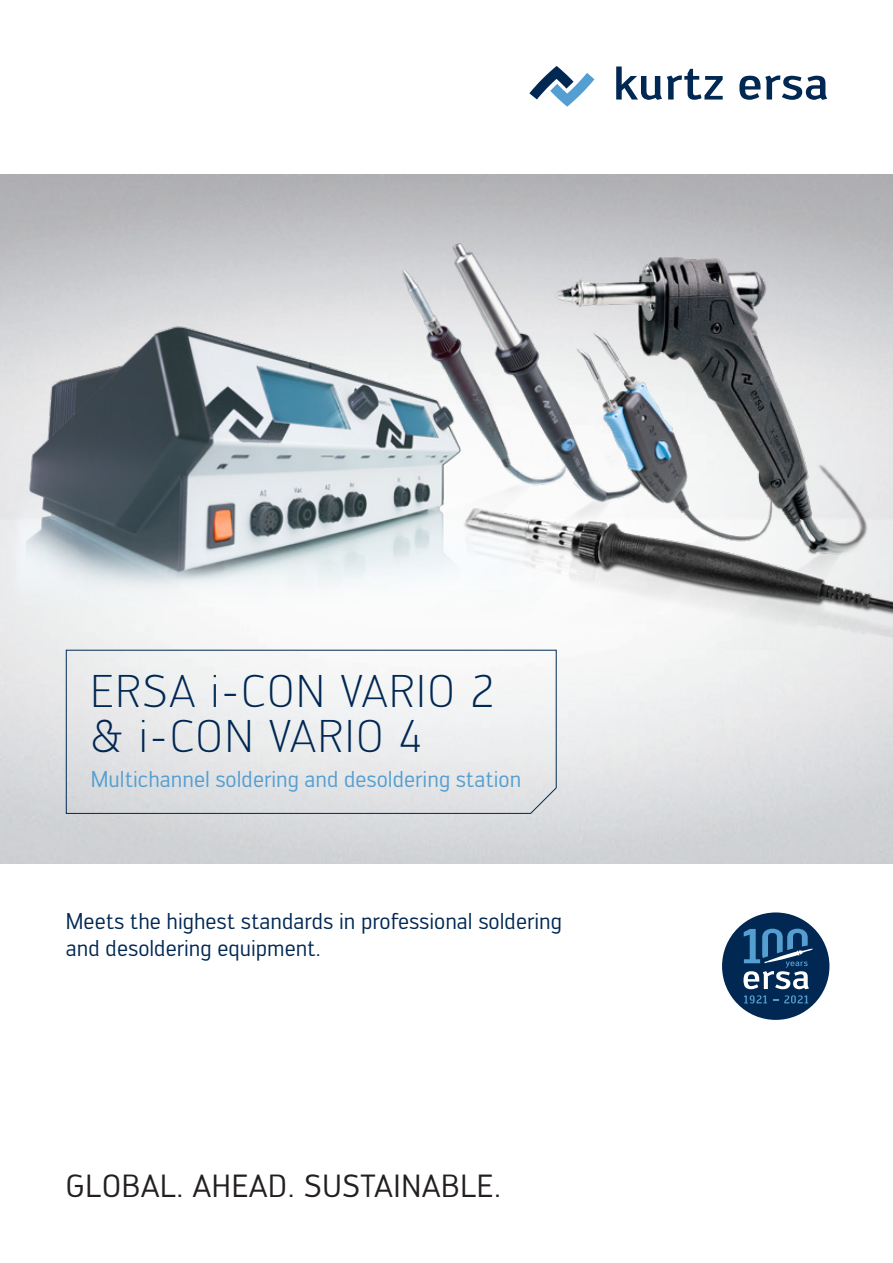
<style>
.page{position:relative;width:893px;height:1263px;background:#fff}
.page>*{position:absolute;margin:0;border:0;box-sizing:border-box;transform-origin:0 0}
.t1{font:300 45px/45px "Engel";letter-spacing:.05em;color:#002853}
.t2{font:31.5px "Engel";letter-spacing:.025em;color:#231f20}
.t3{font:22.5px/27px "Engel";color:#002853}
.t4{font:22.5px "Engel";color:#549ed1}
</style>
<div class="page">
<img style="left:0;top:231px;width:893px;height:418px">
<svg style="left:616px;top:67px;width:107px;height:33px"></svg>
<svg style="left:739px;top:75px;width:88px;height:25px"></svg>
<svg style="left:529px;top:66px;width:65px;height:41px"></svg>
<div style="left:722px;top:912px;width:107px;height:108px;background:#002853;border-radius:50%"></div>
<svg style="left:744px;top:995px;width:23px;height:8px"></svg>
<svg style="left:784px;top:995px;width:24px;height:8px"></svg>
<svg style="left:743px;top:929px;width:70px;height:60px"></svg>
<svg style="left:66px;top:649px;width:491px;height:165px"></svg>
<h1 class="t1" style="left:91px;top:669px;width:404px">ERSA i-CON VARIO 2 &amp; i-CON VARIO 4</h1>
<p class="t4" style="left:91px;top:766px;width:432px">Multichannel soldering and desoldering station</p>
<p class="t3" style="left:66px;top:907px;width:498px">Meets the highest standards in professional soldering and desoldering equipment.</p>
<h2 class="t2" style="left:66px;top:1168px;width:437px">GLOBAL. AHEAD. SUSTAINABLE.</h2>
</div>
